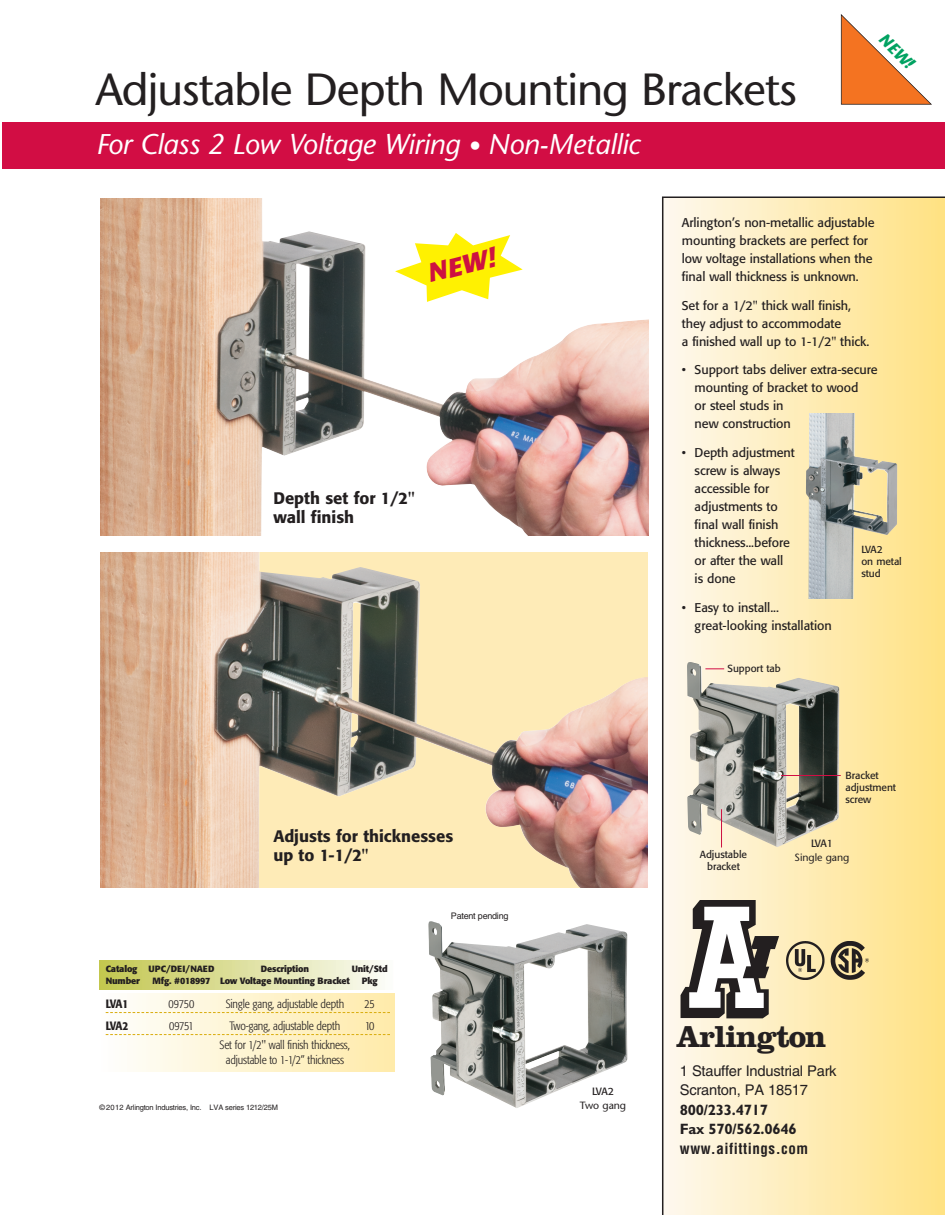
<style>
.page{position:relative;width:945px;height:1215px;background:#fff}
.page>*{position:absolute;margin:0;border:0;box-sizing:border-box;transform-origin:0 0}
.t1{font:45px "Stone Sans";letter-spacing:-.025em;color:#231f20}
.t2{font:700 31.5px "Clarendon";letter-spacing:-.035em;color:#231f20}
.t3{font:italic 28.5px "Stone Sans";letter-spacing:-.01em;color:#fff}
.t4{font:italic 700 25.8px "Formata";color:#cd1141}
.t5{font:500 16.5px/19.5px "Formata";color:#231f20}
.t6{font:italic 700 16.5px "Stone Sans";color:#00a261}
.t7{font:700 15px/19.5px "Gill Sans";letter-spacing:-.015em;color:#231f20}
.t8{font:700 condensed 15px "Helvetica";letter-spacing:.035em;color:#231f20}
.t9{font:14.7px/19.5px "Helvetica";letter-spacing:-.015em;color:#231f20}
.t10{font:12.6px/18px "Formata";letter-spacing:-.005em;color:#231f20}
.t11{font:300 condensed 12px/15px "Formata";letter-spacing:-.015em;color:#231f20;text-align:center}
.t12{font:500 condensed 12px "Formata";letter-spacing:-.055em;color:#231f20}
.t13{font:10.5px "Stone Sans";letter-spacing:-.005em;color:#231f20}
.t14{font:10.5px "Formata";letter-spacing:-.045em;color:#231f20}
.t15{font:10.2px/12px "Formata";letter-spacing:-.005em;color:#231f20}
.t16{font:700 9px "Formata";letter-spacing:-.02em;color:#231f20}
.t17{font:9px "Helvetica";letter-spacing:-.03em;color:#231f20}
.t18{font:7.5px "Helvetica";letter-spacing:-.03em;color:#231f20}
.s1{font-size:24px}
</style>
<div class="page">
<svg style="left:662px;top:196px;width:283px;height:1019px;background:#fceab5"></svg>
<div style="left:2px;top:122px;width:943px;height:47px;background:#d20d44"></div>
<svg style="left:840px;top:14px;width:92px;height:91px"></svg>
<svg style="left:681px;top:900px;width:98px;height:118px"></svg>
<div style="left:100px;top:960px;width:294px;height:30px;background:linear-gradient(to right,#c3c64f,#fbfcf8)"></div>
<div style="left:100px;top:994px;width:295px;height:78px;background:linear-gradient(to right,#fefefd,#ffeba9)"></div>
<svg style="left:106px;top:1012px;width:284px;height:1px"></svg>
<svg style="left:106px;top:1034px;width:284px;height:1px"></svg>
<img style="left:786px;top:941px;width:83px;height:39px">
<img style="left:428px;top:921px;width:200px;height:187px">
<img style="left:687px;top:662px;width:153px;height:185px">
<img style="left:101px;top:198px;width:547px;height:338px">
<img style="left:101px;top:552px;width:547px;height:336px">
<img style="left:806px;top:413px;width:91px;height:186px">
<svg style="left:705px;top:668px;width:19px;height:1px"></svg>
<hr style="left:721px;top:809px;width:1px;height:38px;background:#cd1141">
<hr style="left:781px;top:775px;width:60px;height:1px;background:#d20d44">
<h1 class="t1" style="left:95px;top:71px;width:703px">Adjustable Depth Mounting Brackets</h1>
<h3 class="t3" style="left:96px;top:133px;width:546px">For Class 2 Low Voltage Wiring <span class="s1">•</span> Non-Metallic</h3>
<h3 class="t6" style="left:887px;top:32px;width:43px;rotate:45deg">NEW!</h3>
<h3 class="t4" style="left:426px;top:263px;width:70px;rotate:-14deg">NEW!</h3>
<h3 class="t5" style="left:273px;top:490px;width:143px">Depth set for 1/2" wall finish</h3>
<h3 class="t5" style="left:273px;top:828px;width:181px">Adjusts for thicknesses up to 1-1/2"</h3>
<p class="t16" style="left:106px;top:965px;width:110px">Catalog UPC/DEI/NAED</p>
<p class="t16" style="left:261px;top:965px;width:50px">Description</p>
<p class="t16" style="left:352px;top:965px;width:37px">Unit/Std</p>
<p class="t16" style="left:106px;top:977px;width:36px">Number</p>
<p class="t16" style="left:153px;top:977px;width:199px">Mfg. #018997 Low Voltage Mounting Bracket</p>
<p class="t16" style="left:362px;top:977px;width:18px">Pkg</p>
<p class="t12" style="left:106px;top:999px;width:24px">LVA1</p>
<p class="t11" style="left:169px;top:997px;width:27px">09750</p>
<p class="t11" style="left:226px;top:997px;width:120px">Single gang, adjustable depth</p>
<p class="t11" style="left:365px;top:997px;width:12px">25</p>
<p class="t12" style="left:106px;top:1021px;width:24px">LVA2</p>
<p class="t11" style="left:169px;top:1019px;width:26px">09751</p>
<p class="t11" style="left:229px;top:1019px;width:112px">Two-gang, adjustable depth</p>
<p class="t11" style="left:365px;top:1019px;width:11px">10</p>
<p class="t11" style="left:220px;top:1038px;width:132px">Set for 1/2" wall finish thickness, adjustable to 1-1/2” thickness</p>
<p class="t18" style="left:100px;top:1105px;width:180px">© 2012 Arlington Industries, Inc. LVA series 1212/25M</p>
<p class="t17" style="left:451px;top:912px;width:59px">Patent pending</p>
<p class="t10" style="left:682px;top:214px;width:194px">Arlington’s non-metallic adjustable mounting brackets are perfect for low voltage installations when the final wall thickness is unknown.</p>
<p class="t10" style="left:682px;top:297px;width:189px">Set for a 1/2" thick wall finish, they adjust to accommodate<br>a finished wall up to 1-1/2" thick.</p>
<p class="t10" style="left:695px;top:362px;width:184px;text-indent:-13px">• Support tabs deliver extra-secure mounting of bracket to wood<br>or steel studs in<br>new construction</p>
<p class="t10" style="left:695px;top:445px;width:102px;text-indent:-13px">• Depth adjustment screw is always accessible for adjustments to final wall finish thickness...before or after the wall is done</p>
<p class="t10" style="left:695px;top:600px;width:139px;text-indent:-13px">• Easy to install... great-looking installation</p>
<p class="t15" style="left:861px;top:544px;width:42px">LVA2<br>on metal stud</p>
<p class="t15" style="left:728px;top:663px;width:55px">Support tab</p>
<p class="t15" style="left:700px;top:849px;width:49px;text-align:center">Adjustable bracket</p>
<p class="t15" style="left:845px;top:771px;width:52px">Bracket adjustment screw</p>
<p class="t14" style="left:811px;top:839px;width:23px">LVA1</p>
<p class="t13" style="left:795px;top:853px;width:56px">Single gang</p>
<p class="t14" style="left:592px;top:1087px;width:23px">LVA2</p>
<p class="t13" style="left:580px;top:1101px;width:48px">Two gang</p>
<h2 class="t2" style="left:676px;top:1026px;width:152px">Arlington</h2>
<p class="t9" style="left:680px;top:1062px;width:158px">1 Stauffer Industrial Park<br>Scranton, PA 18517</p>
<p class="t7" style="left:680px;top:1101px;width:118px">800/233.4717<br>Fax 570/562.0646</p>
<p class="t8" style="left:680px;top:1140px;width:130px">www.aifittings.com</p>
</div>
